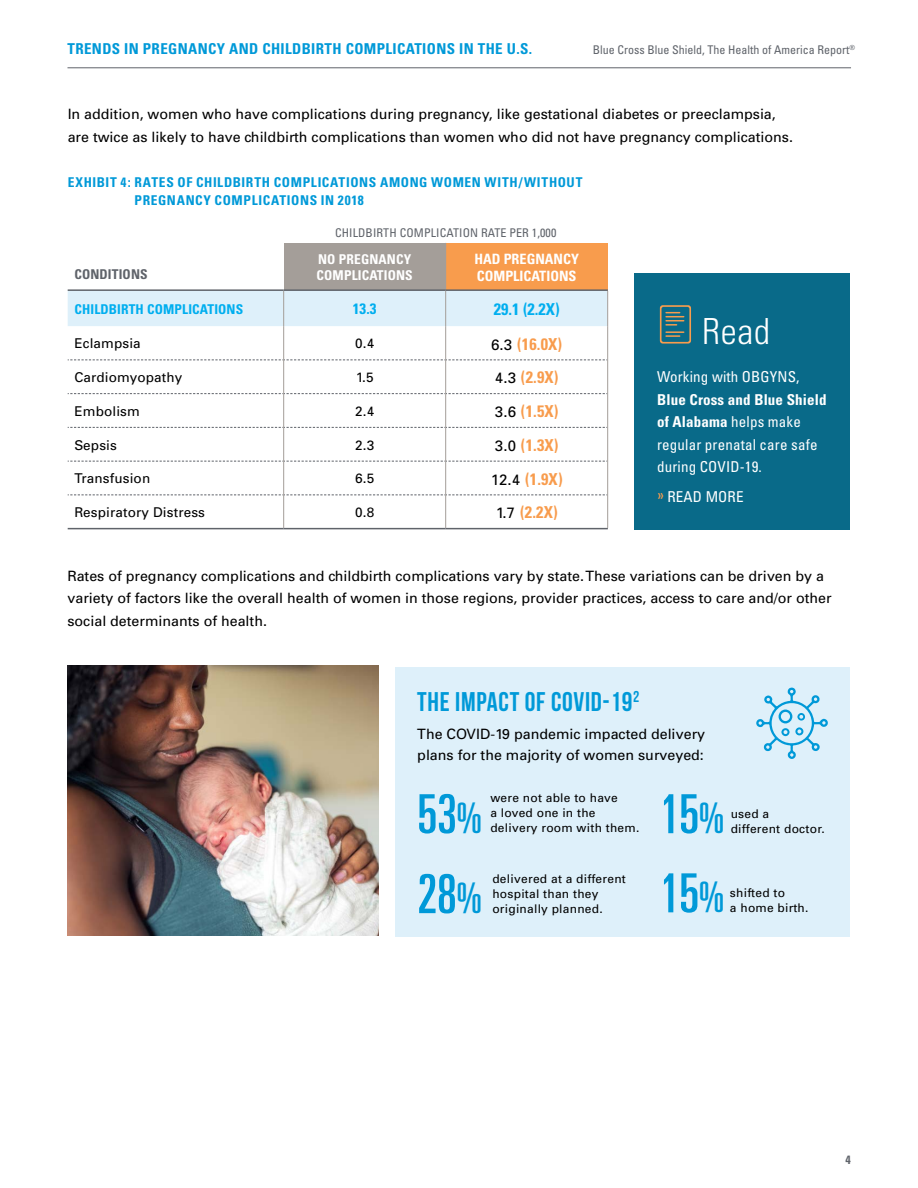
<style>
.page{position:relative;width:918px;height:1188px;background:#fff}
.page>*{position:absolute;margin:0;border:0;box-sizing:border-box;transform-origin:0 0}
.t1{font:ultra-condensed 54px "Univers";letter-spacing:-.01em;color:#0099d8}
.t2{font:300 condensed 36px "Univers";color:#fff}
.t3{font:700 27px "Bebas Neue";letter-spacing:.025em;color:#0099d8}
.t4{font:700 condensed 16.5px "Univers";letter-spacing:.01em;color:#f89c4d}
.t5{font:700 condensed 16.5px "Univers";color:#00aeef}
.t6{font:condensed 15px/22.5px "Univers";letter-spacing:.01em;color:#fff}
.t7{font:700 condensed 15px "Univers";letter-spacing:.025em;color:#0099d8}
.t8{font:700 condensed 15px "Univers";color:#00aeef}
.t9{font:14.25px/22.5px "Univers";color:#000}
.t10{font:700 condensed 14.25px/17.1px "Univers";color:#fff}
.t11{font:700 condensed 13.5px/18px "Univers";letter-spacing:.045em;color:#0099d8}
.t12{font:13.5px "Univers";letter-spacing:.01em;color:#000}
.t13{font:700 condensed 13.5px/16.2px "Univers";letter-spacing:.01em;color:#fff}
.t14{font:700 condensed 13.5px "Univers";letter-spacing:.01em;color:#00aeef}
.t15{font:700 condensed 13.5px "Univers";letter-spacing:.01em;color:#5f636a}
.t16{font:12px/15px "Univers";letter-spacing:.02em;color:#000}
.t17{font:condensed 12px "Univers";color:#5f636a}
.t18{font:700 condensed 12px "Univers";color:#5f636a}
.s1{font-weight:400;font-stretch:normal;font-size:15px;color:#000}
.s2{font-weight:700}
.s3{color:#f89c4d}
.s4{font-size:42px}
</style>
<div class="page">
<hr style="left:68px;top:67px;width:783px;height:1px;background:#5f636a">
<div style="left:284px;top:243px;width:162px;height:47px;background:#a49e99"></div>
<div style="left:446px;top:243px;width:162px;height:47px;background:#f89c4d"></div>
<div style="left:68px;top:291px;width:539px;height:35px;background:#def0fa"></div>
<svg style="left:68px;top:360px;width:539px;height:1px"></svg>
<svg style="left:68px;top:393px;width:539px;height:1px"></svg>
<svg style="left:68px;top:427px;width:539px;height:1px"></svg>
<svg style="left:68px;top:461px;width:539px;height:1px"></svg>
<svg style="left:68px;top:495px;width:539px;height:1px"></svg>
<hr style="left:283px;top:291px;width:1px;height:35px;background:#a49e99">
<hr style="left:445px;top:291px;width:1px;height:35px;background:#a49e99">
<hr style="left:607px;top:291px;width:1px;height:35px;background:#a49e99">
<hr style="left:283px;top:326px;width:1px;height:34px;background:#a49e99">
<hr style="left:445px;top:326px;width:1px;height:34px;background:#a49e99">
<hr style="left:607px;top:326px;width:1px;height:34px;background:#a49e99">
<hr style="left:283px;top:360px;width:1px;height:34px;background:#a49e99">
<hr style="left:445px;top:360px;width:1px;height:34px;background:#a49e99">
<hr style="left:607px;top:360px;width:1px;height:34px;background:#a49e99">
<hr style="left:283px;top:394px;width:1px;height:33px;background:#a49e99">
<hr style="left:445px;top:394px;width:1px;height:33px;background:#a49e99">
<hr style="left:607px;top:394px;width:1px;height:33px;background:#a49e99">
<hr style="left:283px;top:427px;width:1px;height:34px;background:#a49e99">
<hr style="left:445px;top:427px;width:1px;height:34px;background:#a49e99">
<hr style="left:607px;top:427px;width:1px;height:34px;background:#a49e99">
<hr style="left:283px;top:461px;width:1px;height:34px;background:#a49e99">
<hr style="left:445px;top:461px;width:1px;height:34px;background:#a49e99">
<hr style="left:607px;top:461px;width:1px;height:34px;background:#a49e99">
<hr style="left:283px;top:495px;width:1px;height:33px;background:#a49e99">
<hr style="left:445px;top:495px;width:1px;height:33px;background:#a49e99">
<hr style="left:607px;top:495px;width:1px;height:33px;background:#a49e99">
<hr style="left:68px;top:289px;width:216px;height:2px;background:#5f636a">
<hr style="left:284px;top:289px;width:162px;height:2px;background:#5f636a">
<hr style="left:446px;top:289px;width:162px;height:2px;background:#5f636a">
<hr style="left:68px;top:528px;width:216px;height:1px;background:#5f636a">
<hr style="left:284px;top:528px;width:162px;height:1px;background:#5f636a">
<hr style="left:446px;top:528px;width:162px;height:1px;background:#5f636a">
<div style="left:634px;top:273px;width:216px;height:256px;background:#096a89"></div>
<div style="left:396px;top:667px;width:454px;height:270px;background:#def0fa"></div>
<svg style="left:756px;top:687px;width:72px;height:72px"></svg>
<img style="left:68px;top:665px;width:311px;height:270px">
<svg style="left:660px;top:305px;width:31px;height:39px"></svg>
<p class="t7" style="left:68px;top:39px;width:466px">TRENDS IN PREGNANCY AND CHILDBIRTH COMPLICATIONS IN THE U.S.</p>
<p class="t17" style="left:593px;top:42px;width:264px">Blue Cross Blue Shield, The Health of America Report<sup>®</sup></p>
<p class="t9" style="left:68px;top:103px;width:727px">In addition, women who have complications during pregnancy, like gestational diabetes or preeclampsia, are twice as likely to have childbirth complications than women who did not have pregnancy complications.</p>
<p class="t11" style="left:134px;top:173px;width:449px;text-indent:-67px">EXHIBIT 4: RATES OF CHILDBIRTH COMPLICATIONS AMONG WOMEN WITH/WITHOUT<br>PREGNANCY COMPLICATIONS IN 2018</p>
<p class="t17" style="left:335px;top:225px;width:223px">CHILDBIRTH COMPLICATION RATE PER 1,000</p>
<p class="t15" style="left:74px;top:266px;width:75px">CONDITIONS</p>
<p class="t13" style="left:317px;top:251px;width:98px">NO PREGNANCY<br>COMPLICATIONS</p>
<p class="t10" style="left:474px;top:250px;width:106px">HAD PREGNANCY<br>COMPLICATIONS</p>
<p class="t14" style="left:74px;top:300px;width:170px">CHILDBIRTH COMPLICATIONS</p>
<p class="t8" style="left:353px;top:300px;width:25px">13.3</p>
<p class="t5" style="left:494px;top:299px;width:67px">29.1 (2.2X)</p>
<p class="t12" style="left:74px;top:335px;width:68px">Eclampsia</p>
<p class="t12" style="left:355px;top:335px;width:21px">0.4</p>
<p class="t4" style="left:491px;top:334px;width:73px"><span class="s1">6.3</span> (16.0X)</p>
<p class="t12" style="left:74px;top:369px;width:109px">Cardiomyopathy</p>
<p class="t12" style="left:356px;top:369px;width:19px">1.5</p>
<p class="t4" style="left:495px;top:367px;width:65px"><span class="s1">4.3</span> (2.9X)</p>
<p class="t12" style="left:74px;top:403px;width:67px">Embolism</p>
<p class="t12" style="left:355px;top:403px;width:21px">2.4</p>
<p class="t4" style="left:495px;top:401px;width:65px"><span class="s1">3.6</span> (1.5X)</p>
<p class="t12" style="left:74px;top:437px;width:44px">Sepsis</p>
<p class="t12" style="left:355px;top:437px;width:21px">2.3</p>
<p class="t4" style="left:495px;top:435px;width:65px"><span class="s1">3.0</span> (1.3X)</p>
<p class="t12" style="left:74px;top:470px;width:77px">Transfusion</p>
<p class="t12" style="left:355px;top:470px;width:21px">6.5</p>
<p class="t4" style="left:491px;top:469px;width:73px"><span class="s1">12.4</span> (1.9X)</p>
<p class="t12" style="left:74px;top:504px;width:132px">Respiratory Distress</p>
<p class="t12" style="left:355px;top:504px;width:21px">0.8</p>
<p class="t4" style="left:496px;top:502px;width:64px"><span class="s1">1.7</span> (2.2X)</p>
<h2 class="t2" style="left:702px;top:309px;width:70px">Read</h2>
<p class="t6" style="left:657px;top:366px;width:144px">Working with OBGYNS,</p>
<p class="t6" style="left:657px;top:388px;width:171px"><span class="s2">Blue Cross and Blue Shield of Alabama</span> helps make regular prenatal care safe during COVID-19.</p>
<p class="t6" style="left:657px;top:485px;width:88px"><span class="s3">»</span> READ MORE</p>
<p class="t9" style="left:68px;top:564px;width:766px">Rates of pregnancy complications and childbirth complications vary by state. These variations can be driven by a variety of factors like the overall health of women in those regions, provider practices, access to care and/or other social determinants of health.</p>
<h3 class="t3" style="left:417px;top:687px;width:224px">THE IMPACT OF COVID-19<sup>2</sup></h3>
<p class="t9" style="left:417px;top:723px;width:289px;line-height:21px">The COVID-19 pandemic impacted delivery plans for the majority of women surveyed:</p>
<h1 class="t1" style="left:417px;top:783px;width:66px">53<span class="s4">%</span></h1>
<p class="t16" style="left:490px;top:790px;width:151px">were not able to have<br>a loved one in the delivery room with them.</p>
<h1 class="t1" style="left:417px;top:863px;width:66px">28<span class="s4">%</span></h1>
<p class="t16" style="left:492px;top:871px;width:135px">delivered at a different hospital than they originally planned.</p>
<h1 class="t1" style="left:660px;top:783px;width:66px">15<span class="s4">%</span></h1>
<p class="t16" style="left:731px;top:806px;width:96px">used a<br>different doctor.</p>
<h1 class="t1" style="left:660px;top:862px;width:66px">15<span class="s4">%</span></h1>
<p class="t16" style="left:730px;top:885px;width:57px">shifted to</p>
<p class="t16" style="left:730px;top:900px;width:80px">a home birth.</p>
<p class="t18" style="left:845px;top:1152px;width:7px">4</p>
</div>
